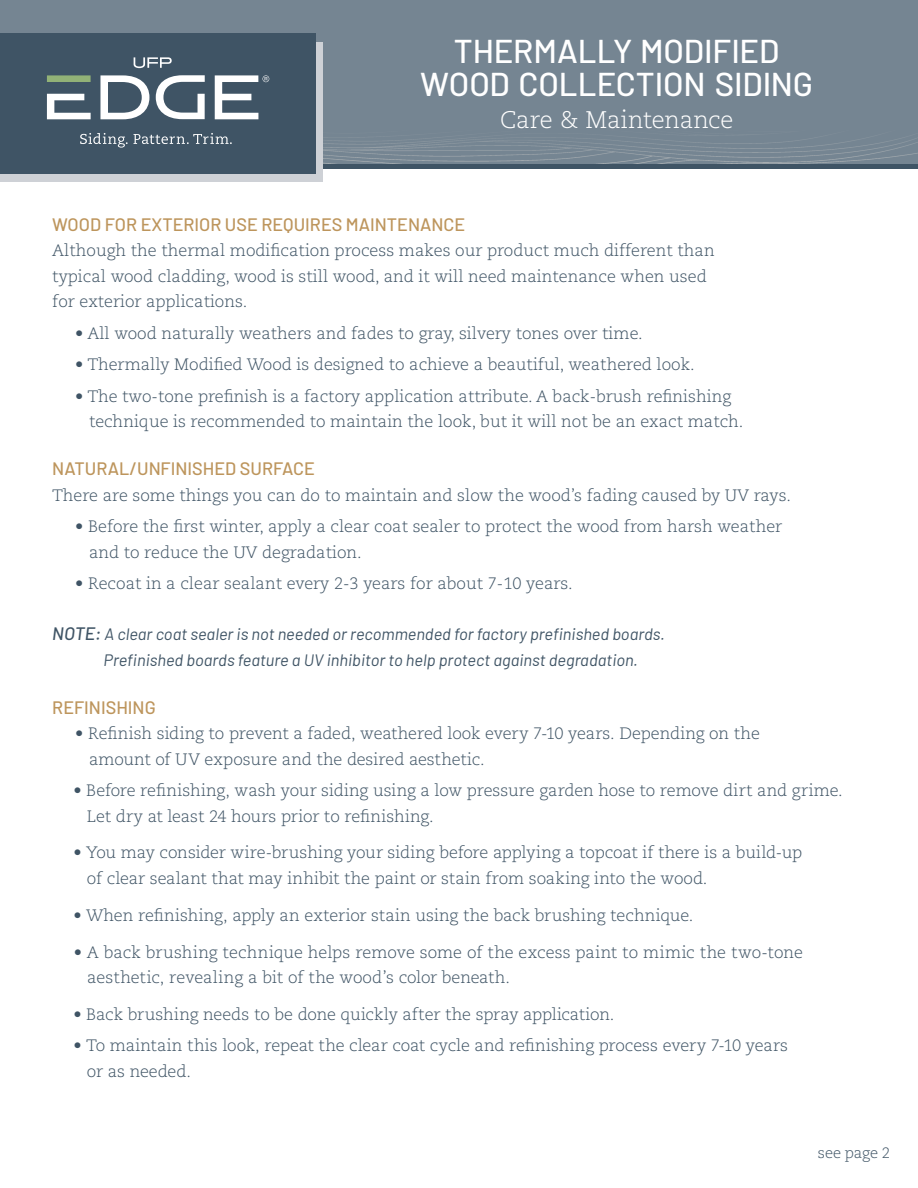
<style>
.page{position:relative;width:918px;height:1188px;background:#fff}
.page>*{position:absolute;margin:0;border:0;box-sizing:border-box;transform-origin:0 0}
.t1{font:500 33px/33.6px "Barlow";letter-spacing:-.005em;color:#fff;text-align:center}
.t2{font:300 24px "Caecilia LT Std";letter-spacing:-.01em;color:#fff}
.t3{font:500 18px "Barlow";color:#bd955c}
.t4{font:300 16.5px/25.5px "Caecilia LT Std";color:#3f5465}
.t5{font:italic 16.5px/25.5px "Barlow";color:#3f5465}
.t6{font:300 15px "Caecilia LT Std";letter-spacing:-.01em;color:#3f5465}
.s1{font-weight:500;font-size:18px}
</style>
<div class="page">
<div style="left:0;top:0;width:918px;height:167px;background:#758592"></div>
<img style="left:323px;top:138px;width:595px;height:27px">
<hr style="left:0;top:165px;width:918px;height:4px;background:#3f5465">
<div style="left:0;top:42px;width:323px;height:139px;background:#ced1d6"></div>
<div style="left:0;top:33px;width:316px;height:141px;background:#3f5465"></div>
<svg style="left:80px;top:133px;width:48px;height:15px"></svg>
<svg style="left:134px;top:133px;width:98px;height:11px"></svg>
<svg style="left:134px;top:57px;width:38px;height:11px"></svg>
<svg style="left:47px;top:94px;width:44px;height:25px"></svg>
<div style="left:47px;top:75px;width:44px;height:7px;background:#92b277"></div>
<svg style="left:100px;top:75px;width:49px;height:44px"></svg>
<svg style="left:156px;top:75px;width:49px;height:44px"></svg>
<svg style="left:215px;top:75px;width:54px;height:44px"></svg>
<p class="t1" style="left:420px;top:31px;width:394px">THERMALLY MODIFIED<br>WOOD COLLECTION SIDING</p>
<p class="t2" style="left:500px;top:106px;width:235px">Care &amp; Maintenance</p>
<p class="t3" style="left:52px;top:211px;width:414px">WOOD FOR EXTERIOR USE REQUIRES MAINTENANCE</p>
<p class="t4" style="left:52px;top:238px;width:664px">Although the thermal modification process makes our product much different than</p>
<p class="t4" style="left:52px;top:263px;width:656px">typical wood cladding, wood is still wood, and it will need maintenance when used</p>
<p class="t4" style="left:52px;top:289px;width:196px">for exterior applications.</p>
<p class="t4" style="left:75px;top:320px;width:569px">• All wood naturally weathers and fades to gray, silvery tones over time.</p>
<p class="t4" style="left:75px;top:352px;width:621px">• Thermally Modified Wood is designed to achieve a beautiful, weathered look.</p>
<p class="t4" style="left:75px;top:383px;width:658px">• The two-tone prefinish is a factory application attribute. A back-brush refinishing</p>
<p class="t4" style="left:89px;top:409px;width:656px">technique is recommended to maintain the look, but it will not be an exact match.</p>
<p class="t3" style="left:52px;top:455px;width:264px">NATURAL/UNFINISHED SURFACE</p>
<p class="t4" style="left:52px;top:482px;width:740px">There are some things you can do to maintain and slow the wood’s fading caused by UV rays.</p>
<p class="t4" style="left:89px;top:514px;width:695px;text-indent:-14px">• Before the first winter, apply a clear coat sealer to protect the wood from harsh weather and to reduce the UV degradation.</p>
<p class="t4" style="left:75px;top:571px;width:499px">• Recoat in a clear sealant every 2-3 years for about 7-10 years.</p>
<p class="t5" style="left:104px;top:620px;width:563px;text-indent:-51px"><span class="s1">NOTE:</span> A clear coat sealer is not needed or recommended for factory prefinished boards.<br>Prefinished boards feature a UV inhibitor to help protect against degradation.</p>
<p class="t3" style="left:52px;top:694px;width:105px">REFINISHING</p>
<p class="t4" style="left:89px;top:721px;width:672px;text-indent:-14px">• Refinish siding to prevent a faded, weathered look every 7-10 years. Depending on the amount of UV exposure and the desired aesthetic.</p>
<p class="t4" style="left:87px;top:778px;width:757px;text-indent:-14px">• Before refinishing, wash your siding using a low pressure garden hose to remove dirt and grime.<br>Let dry at least 24 hours prior to refinishing.</p>
<p class="t4" style="left:87px;top:840px;width:717px;text-indent:-14px">• You may consider wire-brushing your siding before applying a topcoat if there is a build-up of clear sealant that may inhibit the paint or stain from soaking into the wood.</p>
<p class="t4" style="left:73px;top:903px;width:621px">• When refinishing, apply an exterior stain using the back brushing technique.</p>
<p class="t4" style="left:87px;top:940px;width:717px;text-indent:-14px">• A back brushing technique helps remove some of the excess paint to mimic the two-tone aesthetic, revealing a bit of the wood’s color beneath.</p>
<p class="t4" style="left:73px;top:1002px;width:543px">• Back brushing needs to be done quickly after the spray application.</p>
<p class="t4" style="left:87px;top:1033px;width:703px;text-indent:-14px">• To maintain this look, repeat the clear coat cycle and refinishing process every 7-10 years or as needed.</p>
<p class="t6" style="left:818px;top:1145px;width:74px">see page 2</p>
</div>
